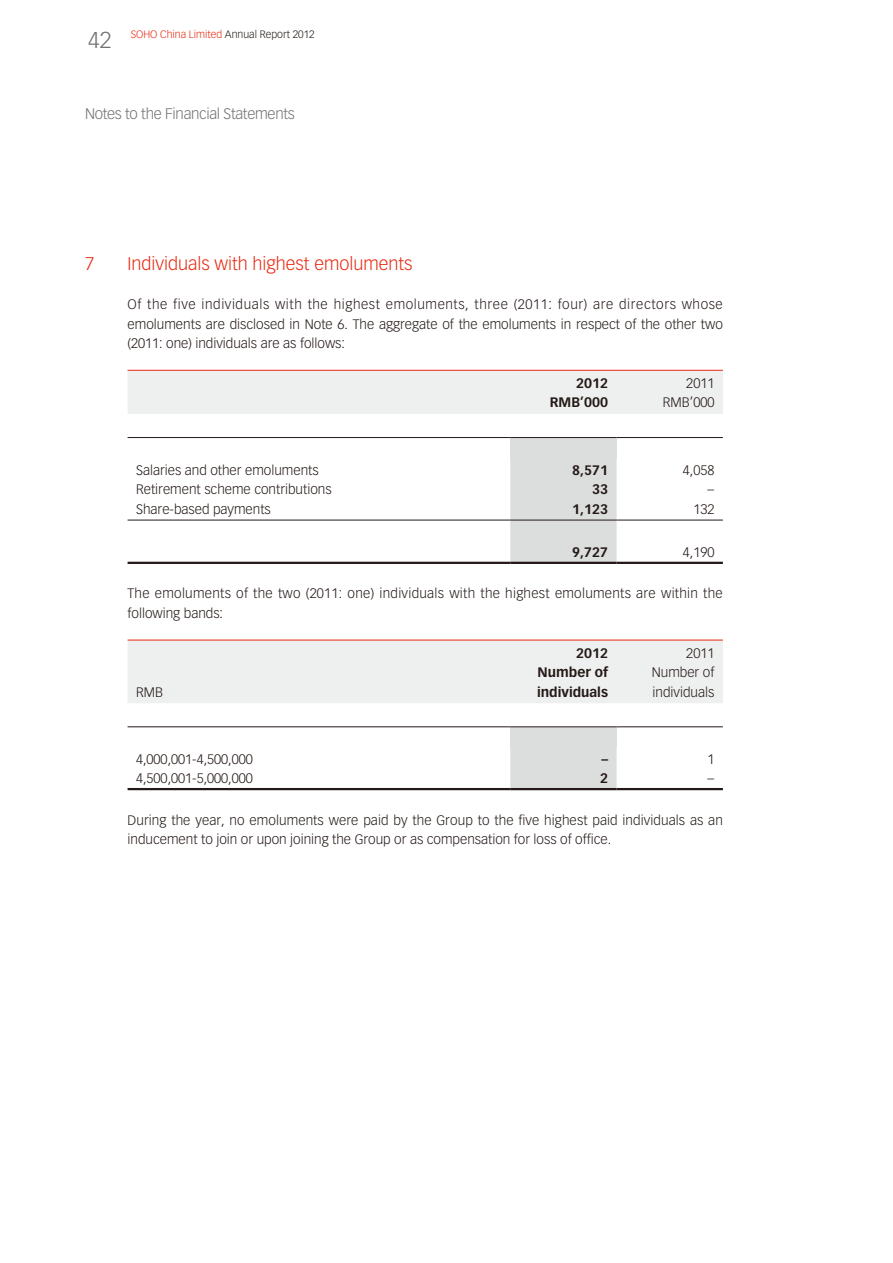
<style>
.page{position:relative;width:893px;height:1263px;background:#fff}
.page>*{position:absolute;margin:0;border:0;box-sizing:border-box;transform-origin:0 0}
.t1{font:300 18px "Vectora LT Std";color:#e72910}
.t2{font:300 15px "Vectora LT Std";letter-spacing:-.02em;color:#717171}
.t3{font:300 13.5px/19.5px "Vectora LT Std";color:#231916}
.t4{font:300 13.5px/19.5px "Vectora LT Std";letter-spacing:.02em;color:#231916}
.t5{font:700 13.5px/19.5px "Vectora LT Std";color:#231916}
.t6{font:300 10.5px "Vectora LT Std";color:#e72910}
.s1{font-size:22.5px;color:#717171}
.s2{color:#231916}
</style>
<div class="page">
<div style="left:128px;top:371px;width:595px;height:43px;background:#eeefef"></div>
<div style="left:510px;top:438px;width:107px;height:19px;background:#dcdddd"></div>
<div style="left:510px;top:457px;width:107px;height:105px;background:#dcdddd"></div>
<hr style="left:128px;top:370px;width:595px;height:1px;background:#e72910">
<hr style="left:128px;top:437px;width:382px;height:1px;background:#231916">
<hr style="left:510px;top:437px;width:107px;height:1px;background:#231916">
<hr style="left:617px;top:437px;width:106px;height:1px;background:#231916">
<hr style="left:128px;top:520px;width:382px;height:1px;background:#231916">
<hr style="left:510px;top:520px;width:107px;height:1px;background:#231916">
<hr style="left:617px;top:520px;width:106px;height:1px;background:#231916">
<hr style="left:128px;top:562px;width:382px;height:2px;background:#231916">
<hr style="left:510px;top:562px;width:107px;height:2px;background:#231916">
<hr style="left:617px;top:562px;width:106px;height:2px;background:#231916">
<div style="left:128px;top:641px;width:595px;height:62px;background:#eeefef"></div>
<div style="left:510px;top:727px;width:107px;height:20px;background:#dcdddd"></div>
<div style="left:510px;top:747px;width:107px;height:41px;background:#dcdddd"></div>
<hr style="left:128px;top:640px;width:595px;height:1px;background:#e72910">
<hr style="left:128px;top:726px;width:382px;height:1px;background:#231916">
<hr style="left:510px;top:726px;width:107px;height:1px;background:#231916">
<hr style="left:617px;top:726px;width:106px;height:1px;background:#231916">
<hr style="left:128px;top:788px;width:382px;height:2px;background:#231916">
<hr style="left:510px;top:788px;width:107px;height:2px;background:#231916">
<hr style="left:617px;top:788px;width:106px;height:2px;background:#231916">
<p class="t6" style="left:88px;top:30px;width:228px"><span class="s1">42</span> SOHO China Limited <span class="s2">Annual Report 2012</span></p>
<p class="t2" style="left:85px;top:106px;width:211px">Notes to the Financial Statements</p>
<p class="t1" style="left:85px;top:255px;width:11px">7</p>
<p class="t1" style="left:128px;top:255px;width:286px">Individuals with highest emoluments</p>
<p class="t3" style="left:128px;top:295px;width:597px;text-align:justify">Of the five individuals with the highest emoluments, three (2011: four) are directors whose emoluments are disclosed in Note 6. The aggregate of the emoluments in respect of the other two (2011: one) individuals are as follows:</p>
<p class="t5" style="left:576px;top:374px;width:33px">2012</p>
<p class="t3" style="left:686px;top:374px;width:30px">2011</p>
<p class="t5" style="left:550px;top:394px;width:60px">RMB’000</p>
<p class="t3" style="left:663px;top:394px;width:53px">RMB’000</p>
<p class="t3" style="left:136px;top:461px;width:184px">Salaries and other emoluments</p>
<p class="t5" style="left:572px;top:461px;width:37px">8,571</p>
<p class="t3" style="left:683px;top:461px;width:33px">4,058</p>
<p class="t3" style="left:136px;top:480px;width:197px">Retirement scheme contributions</p>
<p class="t5" style="left:592px;top:480px;width:17px">33</p>
<p class="t3" style="left:708px;top:480px;width:8px">–</p>
<p class="t3" style="left:136px;top:500px;width:136px">Share-based payments</p>
<p class="t5" style="left:572px;top:500px;width:37px">1,123</p>
<p class="t3" style="left:693px;top:500px;width:23px">132</p>
<p class="t5" style="left:572px;top:543px;width:37px">9,727</p>
<p class="t3" style="left:683px;top:543px;width:33px">4,190</p>
<p class="t4" style="left:128px;top:585px;width:597px">The emoluments of the two (2011: one) individuals with the highest emoluments are within the following bands:</p>
<p class="t5" style="left:576px;top:644px;width:33px">2012</p>
<p class="t3" style="left:686px;top:644px;width:30px">2011</p>
<p class="t3" style="left:136px;top:683px;width:28px">RMB</p>
<p class="t5" style="left:537px;top:663px;width:73px">Number of individuals</p>
<p class="t3" style="left:652px;top:663px;width:64px">Number of individuals</p>
<p class="t3" style="left:136px;top:750px;width:118px">4,000,001-4,500,000</p>
<p class="t5" style="left:601px;top:750px;width:8px">–</p>
<p class="t3" style="left:707px;top:750px;width:9px">1</p>
<p class="t3" style="left:136px;top:770px;width:118px">4,500,001-5,000,000</p>
<p class="t5" style="left:600px;top:770px;width:9px">2</p>
<p class="t3" style="left:708px;top:770px;width:8px">–</p>
<p class="t3" style="left:128px;top:811px;width:597px">During the year, no emoluments were paid by the Group to the five highest paid individuals as an inducement to join or upon joining the Group or as compensation for loss of office.</p>
</div>
